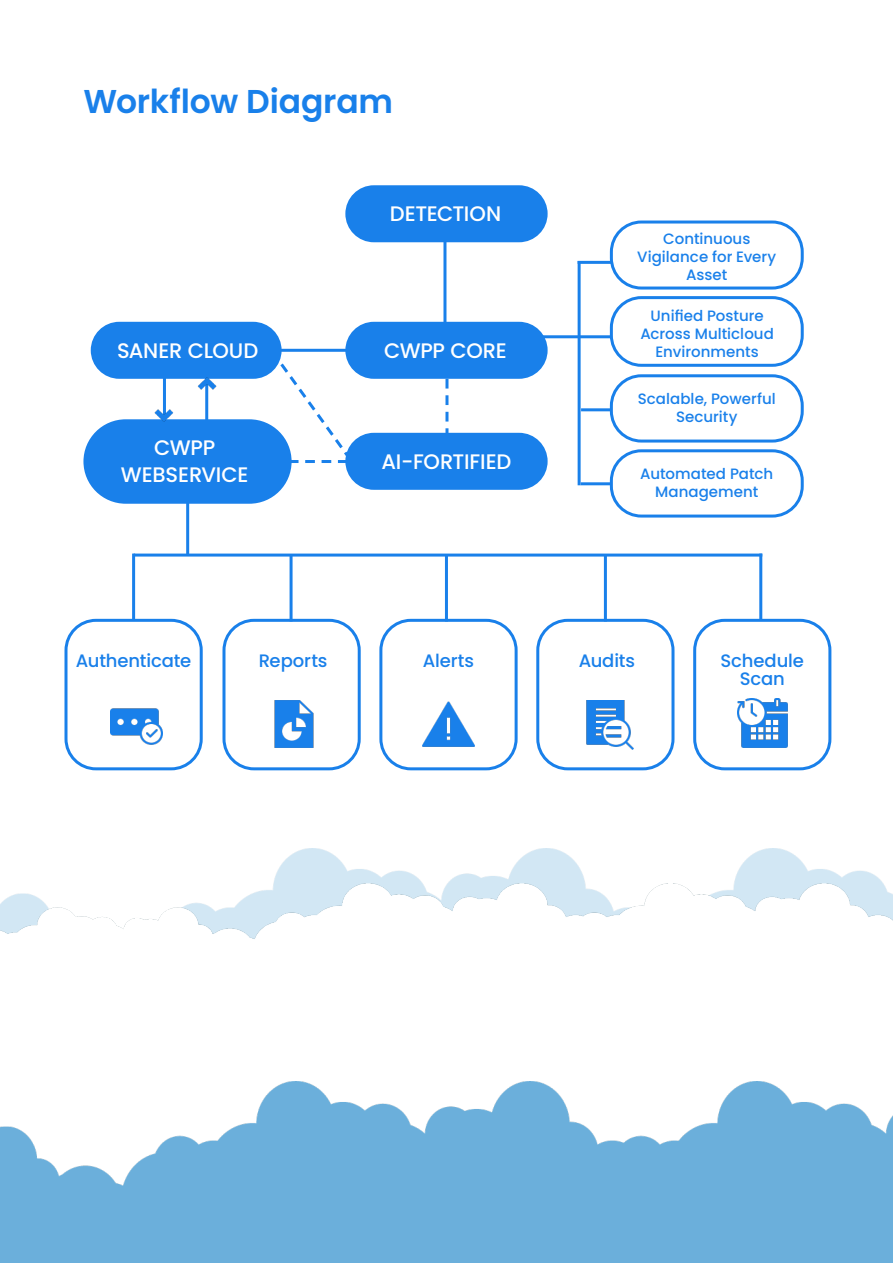
<style>
.page{position:relative;width:893px;height:1263px;background:#fff}
.page>*{position:absolute;margin:0;border:0;box-sizing:border-box;transform-origin:0 0}
.t1{font:600 33px "Poppins";letter-spacing:-.005em;color:#1980ea}
.t2{font:500 21px "Poppins";letter-spacing:-.015em;color:#fff}
.t3{font:500 18px/18px "Poppins";letter-spacing:-.005em;color:#1980ea;text-align:center}
.t4{font:500 15px/18px "Poppins";color:#1980ea;text-align:center}
</style>
<div class="page">
<hr style="left:443px;top:224px;width:3px;height:114px;background:#1980ea">
<div style="left:345px;top:185px;width:203px;height:57px;background:#1980ea;border-radius:28px"></div>
<div style="left:345px;top:322px;width:203px;height:57px;background:#1980ea;border-radius:28px"></div>
<div style="left:345px;top:433px;width:203px;height:57px;background:#1980ea;border-radius:28px"></div>
<div style="left:91px;top:322px;width:191px;height:57px;background:#1980ea;border-radius:28px"></div>
<div style="left:83px;top:419px;width:209px;height:85px;background:#1980ea;border-radius:42px"></div>
<div style="left:610px;top:221px;width:194px;height:69px;border:3px solid #1980ea;border-radius:30px"></div>
<div style="left:64px;top:619px;width:139px;height:151px;border:3px solid #1980ea;border-radius:30px"></div>
<div style="left:222px;top:619px;width:139px;height:151px;border:3px solid #1980ea;border-radius:30px"></div>
<div style="left:379px;top:619px;width:139px;height:151px;border:3px solid #1980ea;border-radius:30px"></div>
<div style="left:536px;top:619px;width:138px;height:151px;border:3px solid #1980ea;border-radius:30px"></div>
<div style="left:693px;top:619px;width:138px;height:151px;border:3px solid #1980ea;border-radius:30px"></div>
<svg style="left:445px;top:379px;width:3px;height:54px"></svg>
<hr style="left:205px;top:372px;width:3px;height:61px;background:#1980ea">
<hr style="left:163px;top:372px;width:3px;height:61px;background:#1980ea">
<svg style="left:268px;top:348px;width:87px;height:116px"></svg>
<hr style="left:578px;top:261px;width:3px;height:224px;background:#1980ea">
<hr style="left:578px;top:261px;width:33px;height:3px;background:#1980ea">
<hr style="left:527px;top:335px;width:84px;height:3px;background:#1980ea">
<hr style="left:581px;top:482px;width:30px;height:3px;background:#1980ea">
<hr style="left:134px;top:554px;width:628px;height:3px;background:#1980ea">
<hr style="left:132px;top:554px;width:3px;height:66px;background:#1980ea">
<hr style="left:290px;top:555px;width:3px;height:66px;background:#1980ea">
<hr style="left:445px;top:555px;width:3px;height:66px;background:#1980ea">
<hr style="left:604px;top:555px;width:3px;height:66px;background:#1980ea">
<hr style="left:759px;top:554px;width:3px;height:66px;background:#1980ea">
<hr style="left:186px;top:495px;width:3px;height:60px;background:#1980ea">
<div style="left:610px;top:296px;width:194px;height:71px;border:3px solid #1980ea;border-radius:30px"></div>
<div style="left:610px;top:374px;width:194px;height:69px;border:3px solid #1980ea;border-radius:30px"></div>
<img style="left:111px;top:708px;width:52px;height:37px">
<img style="left:274px;top:701px;width:40px;height:47px">
<img style="left:422px;top:701px;width:52px;height:46px">
<img style="left:586px;top:701px;width:48px;height:48px">
<img style="left:737px;top:699px;width:51px;height:49px">
<img style="left:197px;top:377px;width:19px;height:15px">
<img style="left:154px;top:409px;width:20px;height:13px">
<div style="left:610px;top:449px;width:194px;height:69px;border:3px solid #1980ea;border-radius:30px"></div>
<hr style="left:581px;top:408px;width:31px;height:3px;background:#1980ea">
<img style="left:273px;top:848px;width:611px;height:36px">
<img style="left:0;top:884px;width:893px;height:55px">
<img style="left:0;top:1081px;width:893px;height:182px">
<p class="t1" style="left:83px;top:82px;width:311px">Workflow Diagram</p>
<p class="t2" style="left:117px;top:338px;width:143px">SANER CLOUD</p>
<p class="t2" style="left:154px;top:435px;width:62px">CWPP</p>
<p class="t2" style="left:121px;top:462px;width:129px">WEBSERVICE</p>
<p class="t2" style="left:390px;top:202px;width:113px">DETECTION</p>
<p class="t2" style="left:384px;top:338px;width:124px">CWPP CORE</p>
<p class="t2" style="left:382px;top:450px;width:131px">AI-FORTIFIED</p>
<p class="t4" style="left:663px;top:229px;width:89px">Continuous</p>
<p class="t4" style="left:637px;top:247px;width:141px">Vigilance for Every<br>Asset</p>
<p class="t4" style="left:650px;top:306px;width:115px">Unified Posture</p>
<p class="t4" style="left:640px;top:324px;width:135px">Across Multicloud</p>
<p class="t4" style="left:656px;top:342px;width:105px">Environments</p>
<p class="t4" style="left:638px;top:390px;width:139px">Scalable, Powerful<br>Security</p>
<p class="t4" style="left:640px;top:465px;width:135px">Automated Patch<br>Management</p>
<p class="t3" style="left:76px;top:652px;width:117px">Authenticate</p>
<p class="t3" style="left:259px;top:652px;width:70px">Reports</p>
<p class="t3" style="left:423px;top:652px;width:53px">Alerts</p>
<p class="t3" style="left:579px;top:652px;width:58px">Audits</p>
<p class="t3" style="left:720px;top:652px;width:85px">Schedule<br>Scan</p>
</div>
